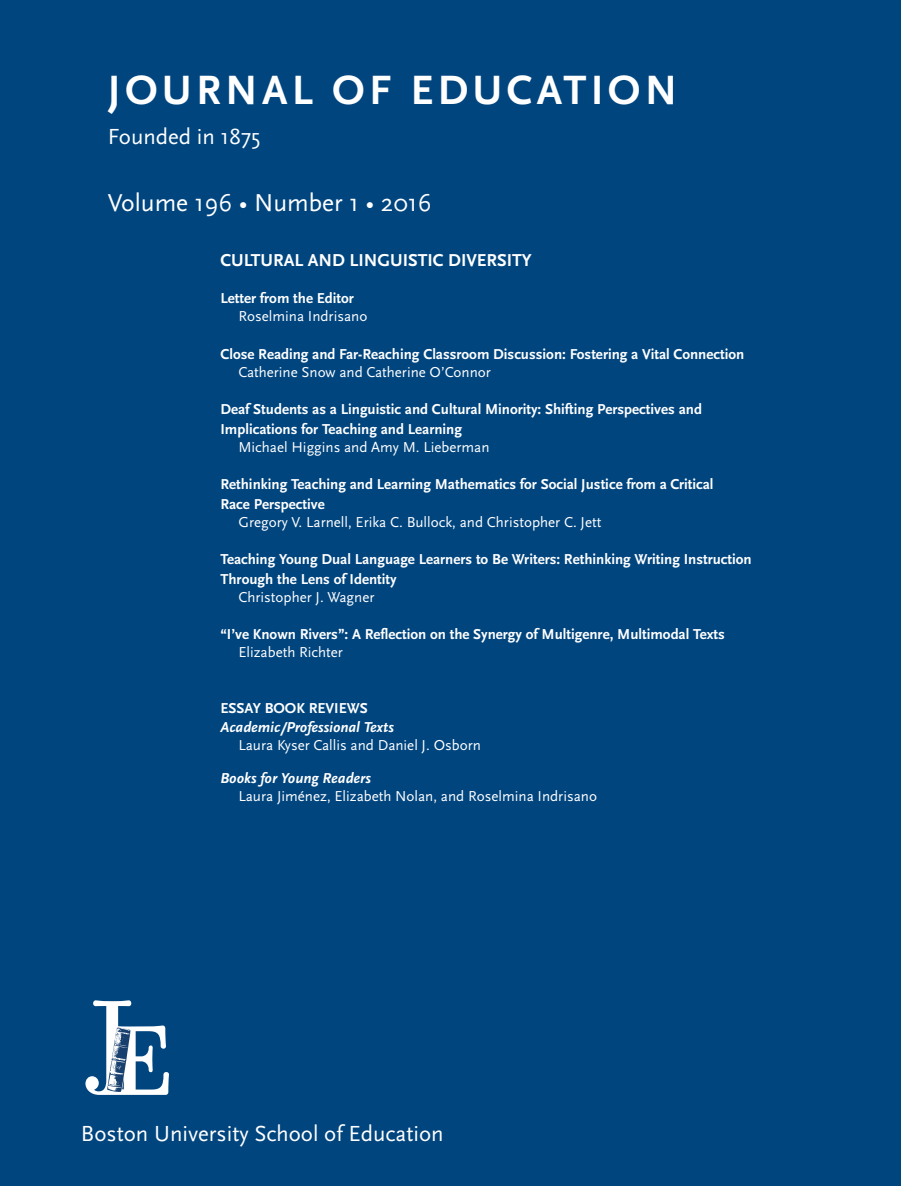
<style>
.page{position:relative;width:901px;height:1186px;background:#fff}
.page>*{position:absolute;margin:0;border:0;box-sizing:border-box;transform-origin:0 0}
.t1{font:700 42.75px "Scala Sans";letter-spacing:.1em;color:#fff}
.t2{font:25.5px "Scala Sans";color:#fff}
.t3{font:22.8px "Scala Sans";color:#fff}
.t4{font:700 18px "Scala Sans";color:#fff}
.t5{font:700 15px/19.5px "Scala Sans";color:#fff}
.t6{font:15px "Scala Sans";color:#fff}
.t7{font:italic 700 15px "Scala Sans";color:#fff}
</style>
<div class="page">
<div style="left:0;top:0;width:901px;height:1185px;background:#01457f"></div>
<svg style="left:85px;top:1000px;width:84px;height:94px"></svg>
<h1 class="t1" style="left:108px;top:67px;width:571px">JOURNAL OF EDUCATION</h1>
<h3 class="t3" style="left:108px;top:124px;width:154px">Founded in 1875</h3>
<h2 class="t2" style="left:108px;top:189px;width:325px">Volume 196 • Number 1 • 2016</h2>
<p class="t4" style="left:220px;top:250px;width:313px">CULTURAL AND LINGUISTIC DIVERSITY</p>
<p class="t5" style="left:220px;top:289px;width:135px">Letter from the Editor</p>
<p class="t6" style="left:238px;top:308px;width:130px">Roselmina Indrisano</p>
<p class="t5" style="left:220px;top:344px;width:525px">Close Reading and Far-Reaching Classroom Discussion: Fostering a Vital Connection</p>
<p class="t6" style="left:238px;top:363px;width:254px">Catherine Snow and Catherine O’Connor</p>
<p class="t5" style="left:220px;top:400px;width:483px">Deaf Students as a Linguistic and Cultural Minority: Shifting Perspectives and<br>Implications for Teaching and Learning</p>
<p class="t6" style="left:238px;top:438px;width:253px">Michael Higgins and Amy M. Lieberman</p>
<p class="t5" style="left:220px;top:475px;width:495px">Rethinking Teaching and Learning Mathematics for Social Justice from a Critical<br>Race Perspective</p>
<p class="t6" style="left:238px;top:513px;width:364px">Gregory V. Larnell, Erika C. Bullock, and Christopher C. Jett</p>
<p class="t5" style="left:220px;top:550px;width:533px">Teaching Young Dual Language Learners to Be Writers: Rethinking Writing Instruction<br>Through the Lens of Identity</p>
<p class="t6" style="left:238px;top:588px;width:138px">Christopher J. Wagner</p>
<p class="t5" style="left:220px;top:625px;width:506px">“I’ve Known Rivers”: A Reflection on the Synergy of Multigenre, Multimodal Texts</p>
<p class="t6" style="left:238px;top:644px;width:106px">Elizabeth Richter</p>
<p class="t5" style="left:220px;top:698px;width:149px">ESSAY BOOK REVIEWS</p>
<p class="t7" style="left:220px;top:719px;width:175px">Academic/Professional Texts</p>
<p class="t6" style="left:238px;top:737px;width:244px">Laura Kyser Callis and Daniel J. Osborn</p>
<p class="t7" style="left:220px;top:770px;width:152px">Booksfor Young Readers</p>
<p class="t6" style="left:238px;top:788px;width:360px">Laura Jiménez, Elizabeth Nolan, and Roselmina Indrisano</p>
<h3 class="t3" style="left:81px;top:1121px;width:364px">Boston University School of Education</h3>
</div>
